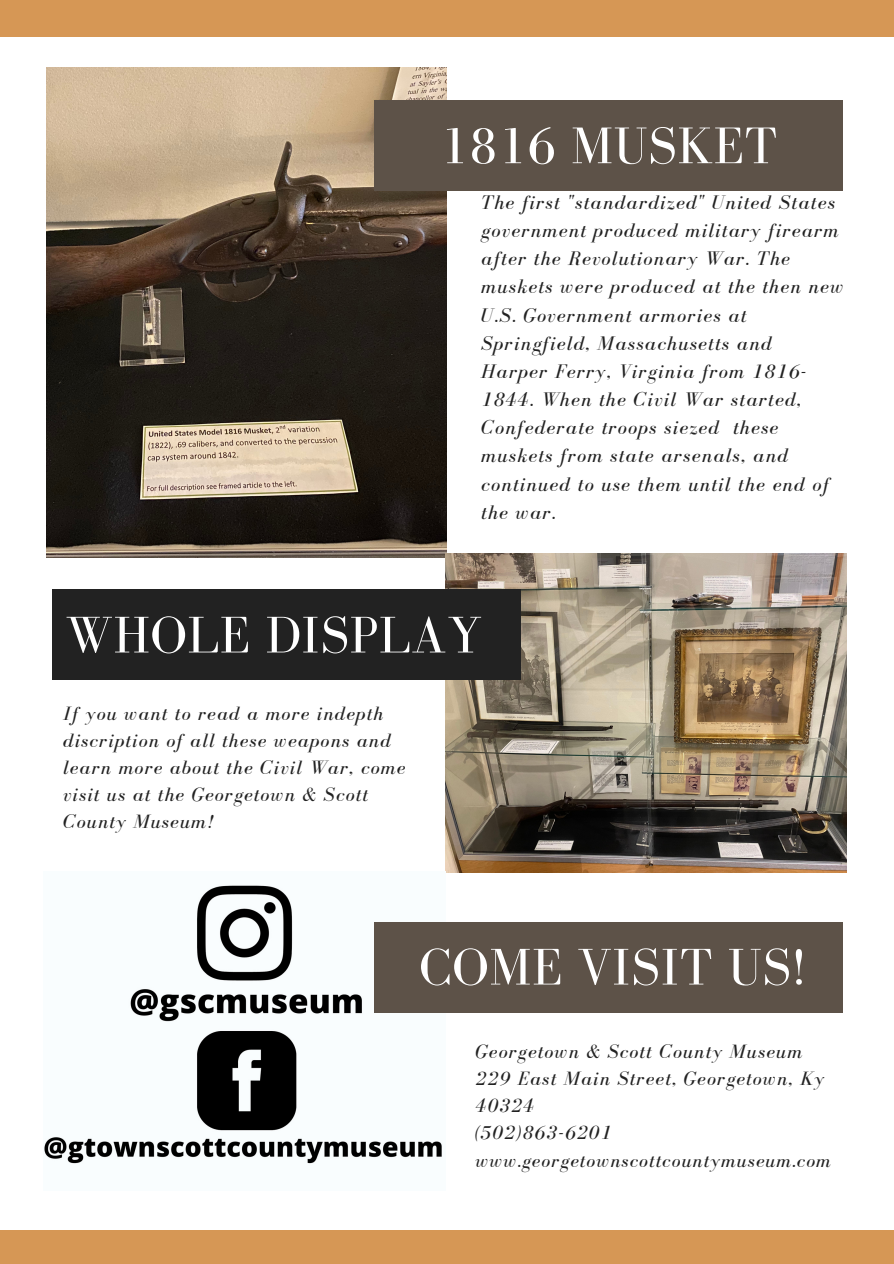
<style>
.page{position:relative;width:894px;height:1264px;background:#fff}
.page>*{position:absolute;margin:0;border:0;box-sizing:border-box;transform-origin:0 0}
.t1{font:52.95px "Bodoni FLF";letter-spacing:.01em;color:#fff}
.t2{font:italic 20.25px/28.2px "Bodoni FLF";letter-spacing:.06em;color:#222}
.t3{font:italic 19.8px/27px "Bodoni FLF";letter-spacing:.06em;color:#222}
.t4{font:italic 19.5px "Bodoni FLF";letter-spacing:.06em;color:#222}
</style>
<div class="page">
<div style="left:0;top:1230px;width:893px;height:33px;background:#d69755"></div>
<div style="left:0;top:0;width:893px;height:37px;background:#d69755"></div>
<img style="left:47px;top:67px;width:399px;height:490px">
<img style="left:445px;top:553px;width:401px;height:319px">
<img style="left:44px;top:885px;width:401px;height:279px">
<div style="left:374px;top:101px;width:468px;height:90px;background:#5d5248"></div>
<div style="left:52px;top:589px;width:468px;height:90px;background:#222"></div>
<div style="left:374px;top:922px;width:468px;height:90px;background:#5d5248"></div>
<p class="t1" style="left:439px;top:117px;width:339px">1816 MUSKET</p>
<p class="t2" style="left:481px;top:188px;width:363px">The first "standardized" United States government produced military firearm after the Revolutionary War. The muskets were produced at the then new<br>U.S. Government armories at<br>Springfield, Massachusetts and<br>Harper Ferry, Virginia from 1816-<br>1844. When the Civil War started,<br>Confederate troops siezed these muskets from state arsenals, and continued to use them until the end of the war.</p>
<p class="t1" style="left:65px;top:606px;width:418px">WHOLE DISPLAY</p>
<p class="t3" style="left:63px;top:699px;width:344px">If you want to read a more indepth discription of all these weapons and learn more about the Civil War, come visit us at the Georgetown &amp; Scott<br>County Museum!</p>
<p class="t1" style="left:419px;top:938px;width:388px">COME VISIT US!</p>
<p class="t3" style="left:475px;top:1037px;width:328px">Georgetown &amp; Scott County Museum</p>
<p class="t3" style="left:475px;top:1064px;width:350px">229 East Main Street, Georgetown, Ky<br>40324</p>
<p class="t3" style="left:475px;top:1118px;width:137px">(502)863-6201</p>
<p class="t4" style="left:475px;top:1150px;width:356px">www.georgetownscottcountymuseum.com</p>
</div>
